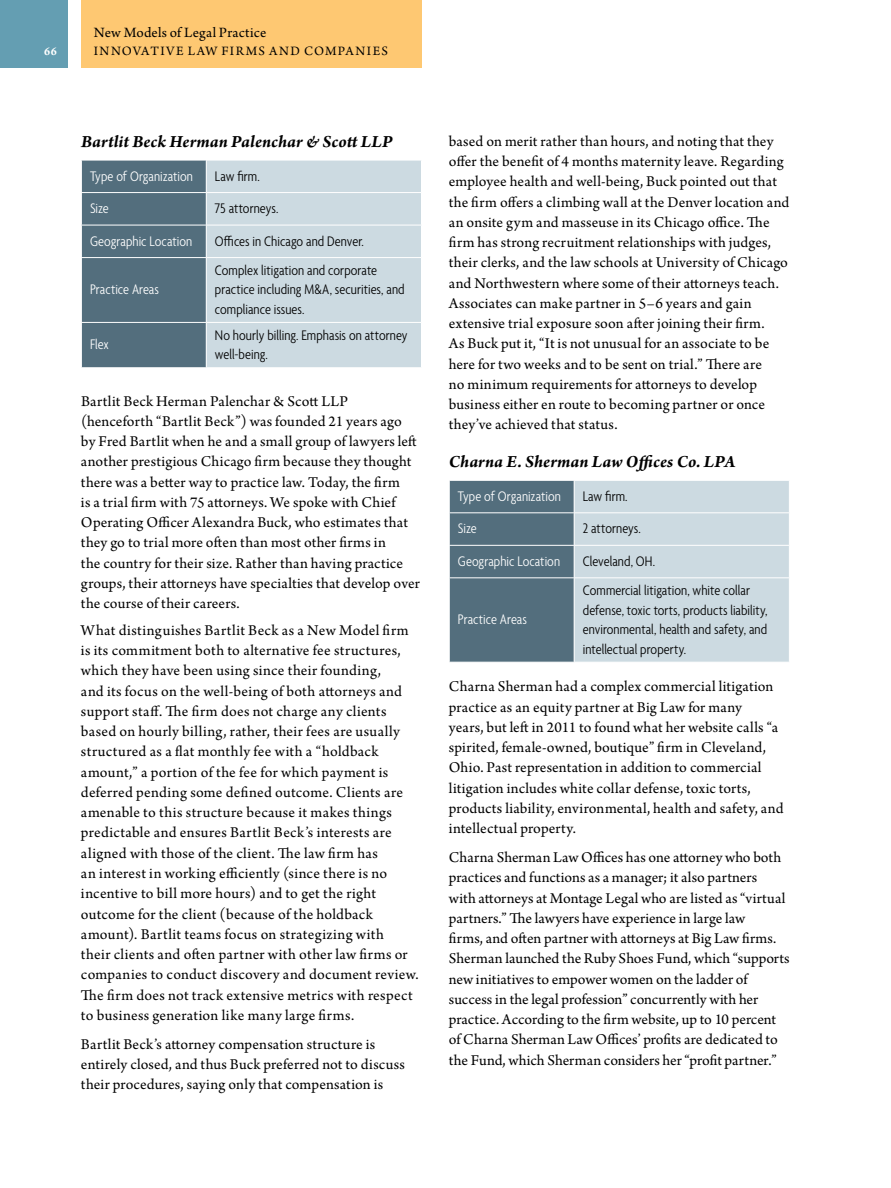
<style>
.page{position:relative;width:891px;height:1188px;background:#fff}
.page>*{position:absolute;margin:0;border:0;box-sizing:border-box;transform-origin:0 0}
.t1{font:italic 700 18px "Arno Pro";letter-spacing:.005em;color:#000}
.t2{font:15.75px/20.2px "Arno Pro";letter-spacing:.015em;color:#000}
.t3{font:300 condensed 15px/19.5px "Agenda";letter-spacing:.005em;color:#000}
.t4{font:300 condensed 15px "Agenda";color:#fff}
.t5{font:15px "Arno Pro";letter-spacing:.01em;color:#000}
.t6{font:13.5px "Arno Pro";letter-spacing:.19em;color:#000}
.t7{font:700 12px "Arno Pro";color:#fff}
</style>
<div class="page">
<div style="left:0;top:0;width:68px;height:68px;background:#649eb2"></div>
<div style="left:81px;top:0;width:341px;height:68px;background:#fec872"></div>
<div style="left:82px;top:161px;width:124px;height:206px;background:#536e7d"></div>
<div style="left:207px;top:161px;width:214px;height:206px;background:#ccdae1"></div>
<hr style="left:81px;top:192px;width:125px;height:1px;background:#fff">
<hr style="left:206px;top:192px;width:216px;height:1px;background:#fff">
<hr style="left:81px;top:225px;width:125px;height:1px;background:#fff">
<hr style="left:206px;top:225px;width:216px;height:1px;background:#fff">
<hr style="left:81px;top:257px;width:125px;height:1px;background:#fff">
<hr style="left:206px;top:257px;width:216px;height:1px;background:#fff">
<hr style="left:81px;top:322px;width:125px;height:1px;background:#fff">
<hr style="left:206px;top:322px;width:216px;height:1px;background:#fff">
<svg style="left:450px;top:481px;width:339px;height:181px;background:#a0b3bc"></svg>
<hr style="left:574px;top:481px;width:1px;height:31px;background:#fff">
<hr style="left:449px;top:512px;width:125px;height:1px;background:#fff">
<hr style="left:574px;top:512px;width:216px;height:1px;background:#fff">
<hr style="left:574px;top:513px;width:1px;height:32px;background:#fff">
<hr style="left:449px;top:545px;width:125px;height:1px;background:#fff">
<hr style="left:574px;top:545px;width:216px;height:1px;background:#fff">
<hr style="left:574px;top:546px;width:1px;height:31px;background:#fff">
<hr style="left:449px;top:577px;width:125px;height:1px;background:#fff">
<hr style="left:574px;top:577px;width:216px;height:1px;background:#fff">
<hr style="left:574px;top:578px;width:1px;height:84px;background:#fff">
<p class="t7" style="left:44px;top:44px;width:14px">66</p>
<p class="t5" style="left:94px;top:24px;width:174px">New Models of Legal Practice</p>
<p class="t6" style="left:94px;top:43px;width:296px">innovative law fir ms and companies</p>
<p class="t1" style="left:81px;top:131px;width:313px">Bartlit Beck Herman Palenchar &amp; Scott LLP</p>
<p class="t4" style="left:90px;top:168px;width:105px">Type of Organization</p>
<p class="t3" style="left:215px;top:167px;width:46px">Law firm.</p>
<p class="t4" style="left:90px;top:200px;width:20px">Size</p>
<p class="t3" style="left:215px;top:199px;width:65px">75 attorneys.</p>
<p class="t4" style="left:90px;top:233px;width:104px">Geographic Location</p>
<p class="t3" style="left:215px;top:232px;width:151px">Offices in Chicago and Denver.</p>
<p class="t4" style="left:90px;top:281px;width:71px">Practice Areas</p>
<p class="t3" style="left:215px;top:261px;width:191px">Complex litigation and corporate practice including M&amp;A, securities, and compliance issues.</p>
<p class="t4" style="left:90px;top:337px;width:20px">Flex</p>
<p class="t3" style="left:215px;top:326px;width:194px">No hourly billing. Emphasis on attorney well-being.</p>
<p class="t2" style="left:81px;top:392px;width:340px">Bartlit Beck Herman Palenchar &amp; Scott LLP (henceforth “Bartlit Beck”) was founded 21 years ago by Fred Bartlit when he and a small group of lawyers left another prestigious Chicago firm because they thought there was a better way to practice law. Today, the firm<br>is a trial firm with 75 attorneys. We spoke with Chief Operating Officer Alexandra Buck, who estimates that they go to trial more often than most other firms in<br>the country for their size. Rather than having practice groups, their attorneys have specialties that develop over the course of their careers.</p>
<p class="t2" style="left:81px;top:621px;width:339px">What distinguishes Bartlit Beck as a New Model firm is its commitment both to alternative fee structures, which they have been using since their founding,<br>and its focus on the well-being of both attorneys and support staff. The firm does not charge any clients based on hourly billing, rather, their fees are usually structured as a flat monthly fee with a “holdback amount,” a portion of the fee for which payment is deferred pending some defined outcome. Clients are amenable to this structure because it makes things predictable and ensures Bartlit Beck’s interests are aligned with those of the client. The law firm has<br>an interest in working efficiently (since there is no incentive to bill more hours) and to get the right outcome for the client (because of the holdback amount). Bartlit teams focus on strategizing with<br>their clients and often partner with other law firms or companies to conduct discovery and document review.<br>The firm does not track extensive metrics with respect to business generation like many large firms.</p>
<p class="t2" style="left:81px;top:1035px;width:325px">Bartlit Beck’s attorney compensation structure is entirely closed, and thus Buck preferred not to discuss their procedures, saying only that compensation is</p>
<p class="t2" style="left:449px;top:132px;width:342px">based on merit rather than hours, and noting that they offer the benefit of 4 months maternity leave. Regarding employee health and well-being, Buck pointed out that the firm offers a climbing wall at the Denver location and an onsite gym and masseuse in its Chicago office. The firm has strong recruitment relationships with judges, their clerks, and the law schools at University of Chicago and Northwestern where some of their attorneys teach.<br>Associates can make partner in 5–6 years and gain extensive trial exposure soon after joining their firm.<br>As Buck put it, “It is not unusual for an associate to be here for two weeks and to be sent on trial.” There are<br>no minimum requirements for attorneys to develop business either en route to becoming partner or once they’ve achieved that status.</p>
<p class="t1" style="left:449px;top:451px;width:288px">Charna E. Sherman Law Offices Co. LPA</p>
<p class="t4" style="left:458px;top:488px;width:105px">Type of Organization</p>
<p class="t3" style="left:583px;top:487px;width:46px">Law firm.</p>
<p class="t4" style="left:458px;top:520px;width:20px">Size</p>
<p class="t3" style="left:583px;top:520px;width:60px">2 attorneys.</p>
<p class="t4" style="left:458px;top:553px;width:104px">Geographic Location</p>
<p class="t3" style="left:583px;top:552px;width:74px">Cleveland, OH.</p>
<p class="t3" style="left:583px;top:581px;width:186px">Commercial litigation, white collar defense, toxic torts, products liability, environmental, health and safety, and intellectual property.</p>
<p class="t2" style="left:449px;top:677px;width:336px">Charna Sherman had a complex commercial litigation practice as an equity partner at Big Law for many<br>years, but left in 2011 to found what her website calls “a spirited, female-owned, boutique” firm in Cleveland, Ohio. Past representation in addition to commercial litigation includes white collar defense, toxic torts, products liability, environmental, health and safety, and intellectual property.</p>
<p class="t2" style="left:449px;top:848px;width:342px">Charna Sherman Law Offices has one attorney who both practices and functions as a manager; it also partners<br>with attorneys at Montage Legal who are listed as “virtual partners.” The lawyers have experience in large law<br>firms, and often partner with attorneys at Big Law firms.<br>Sherman launched the Ruby Shoes Fund, which “supports new initiatives to empower women on the ladder of success in the legal profession” concurrently with her practice. According to the firm website, up to 10 percent of Charna Sherman Law Offices’ profits are dedicated to the Fund, which Sherman considers her “profit partner.”</p>
<p class="t4" style="left:458px;top:611px;width:71px">Practice Areas</p>
</div>
